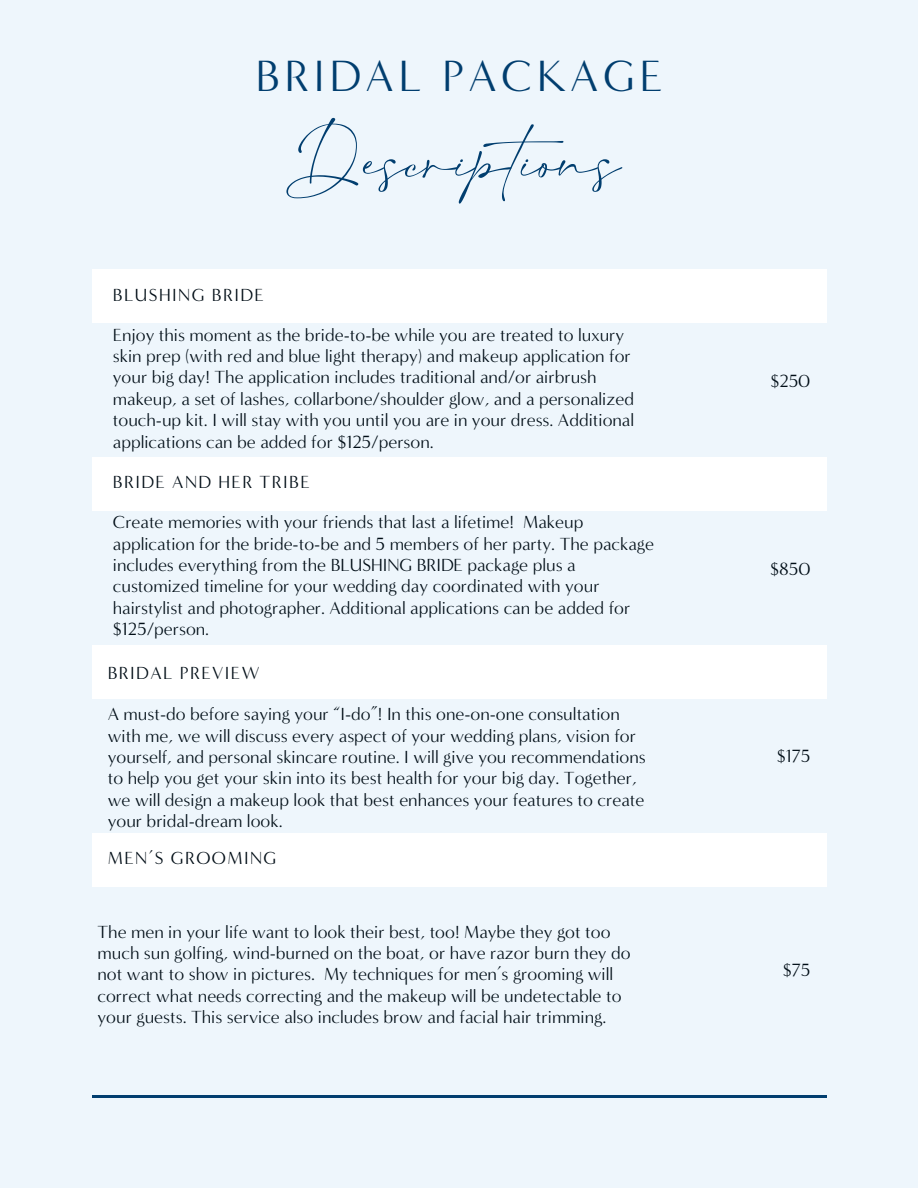
<style>
.page{position:relative;width:918px;height:1188px;background:#eef6fc}
.page>*{position:absolute;margin:0;border:0;box-sizing:border-box;transform-origin:0 0}
.t1{font:96px "Salty Feathers";color:#013e6f}
.t2{font:45px "Minerva Modern";letter-spacing:.1em;color:#013e6f}
.t3{font:18px/21.3px "Minerva Modern";color:#000d16}
.t4{font:18px "Minerva Modern";letter-spacing:.08em;color:#000d16}
</style>
<div class="page">
<hr style="left:92px;top:1095px;width:734px;height:3px;background:#013e6f">
<div style="left:92px;top:269px;width:734px;height:54px;background:#fff"></div>
<div style="left:92px;top:457px;width:734px;height:54px;background:#fff"></div>
<div style="left:92px;top:645px;width:734px;height:54px;background:#fff"></div>
<div style="left:92px;top:833px;width:734px;height:54px;background:#fff"></div>
<h3 class="t2" style="left:256px;top:49px;width:409px">BRIDAL PACKAGE</h3>
<p class="t1" style="left:297px;top:118px;width:326px">Descriptions</p>
<h1 class="t4" style="left:113px;top:284px;width:153px">BLUSHING BRIDE</h1>
<p class="t3" style="left:113px;top:324px;width:523px">Enjoy this moment as the bride-to-be while you are treated to luxury skin prep (with red and blue light therapy) and makeup application for your big day! The application includes traditional and/or airbrush makeup, a set of lashes, collarbone/shoulder glow, and a personalized touch-up kit. I will stay with you until you are in your dress. Additional applications can be added for $125/person.</p>
<h3 class="t4" style="left:113px;top:472px;width:198px">BRIDE AND HER TRIBE</h3>
<h3 class="t3" style="left:113px;top:512px;width:543px">Create memories with your friends that last a lifetime! Makeup application for the bride-to-be and 5 members of her party. The package includes everything from the BLUSHING BRIDE package plus a customized timeline for your wedding day coordinated with your hairstylist and photographer. Additional applications can be added for $125/person.</h3>
<h3 class="t4" style="left:108px;top:663px;width:153px">BRIDAL PREVIEW</h3>
<h3 class="t3" style="left:108px;top:704px;width:539px">A must-do before saying your “I-do”! In this one-on-one consultation with me, we will discuss every aspect of your wedding plans, vision for yourself, and personal skincare routine. I will give you recommendations to help you get your skin into its best health for your big day. Together, we will design a makeup look that best enhances your features to create your bridal-dream look.</h3>
<h3 class="t4" style="left:108px;top:847px;width:170px">MEN’S GROOMING</h3>
<h3 class="t3" style="left:98px;top:921px;width:535px">The men in your life want to look their best, too! Maybe they got too much sun golfing, wind-burned on the boat, or have razor burn they do not want to show in pictures. My techniques for men’s grooming will correct what needs correcting and the makeup will be undetectable to your guests. This service also includes brow and facial hair trimming.</h3>
<h2 class="t3" style="left:771px;top:370px;width:41px">$250</h2>
<p class="t3" style="left:770px;top:558px;width:42px">$850</p>
<h3 class="t3" style="left:777px;top:745px;width:35px">$175</h3>
<p class="t3" style="left:783px;top:959px;width:29px">$75</p>
</div>
